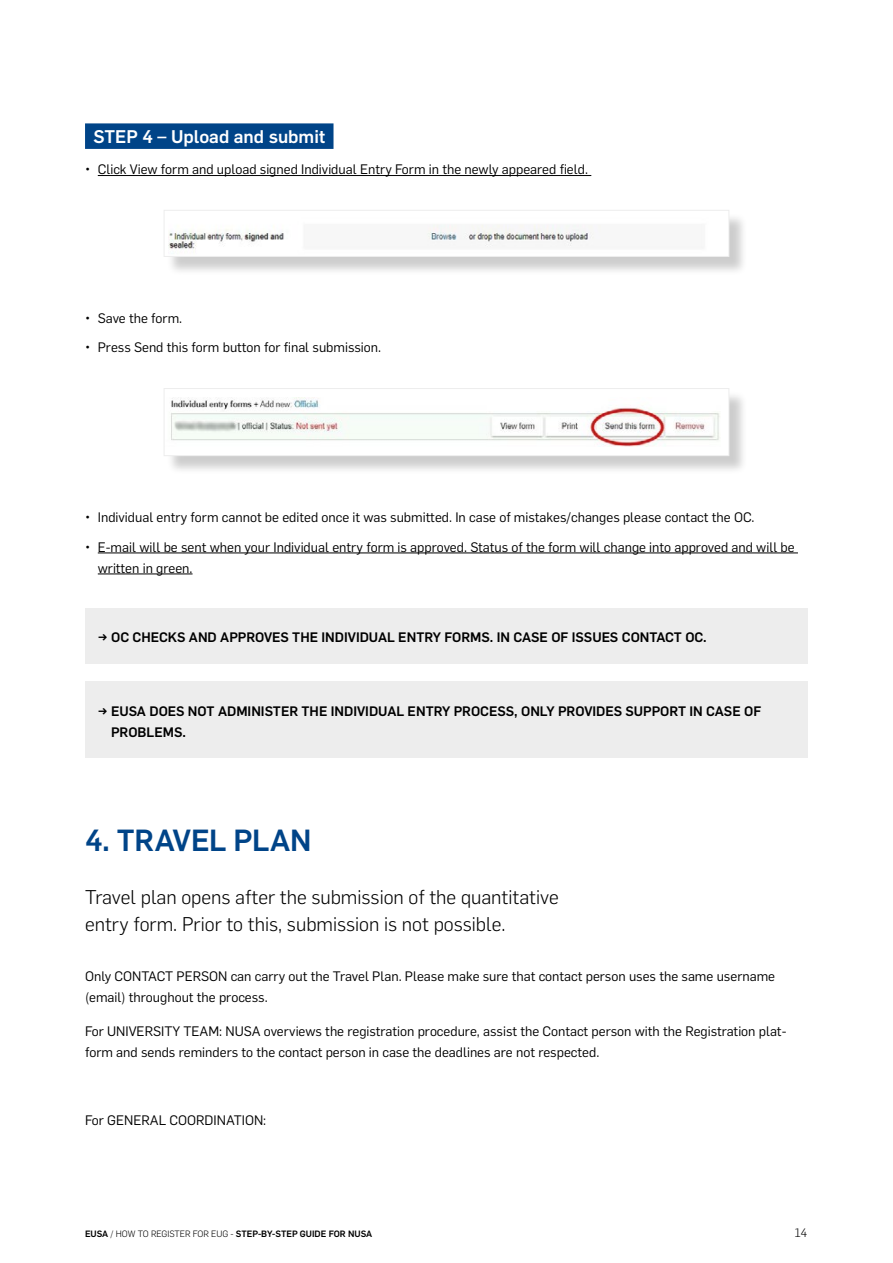
<style>
.page{position:relative;width:893px;height:1263px;background:#fff}
.page>*{position:absolute;margin:0;border:0;box-sizing:border-box;transform-origin:0 0}
.t1{font:500 30px "Flama";letter-spacing:-.005em;color:#048}
.t2{font:300 19.5px/27px "Flama";color:#000}
.t3{font:500 18px "Flama";color:#fff}
.t4{font:13.5px/21px "Flama";color:#000}
.t5{font:500 13.5px/21px "Flama";color:#000}
.t6{font:300 12px "Flama";color:#000}
.t7{font:500 9px "Flama";color:#000}
.s1{font-weight:300}
</style>
<div class="page">
<div style="left:85px;top:123px;width:248px;height:26px;background:#048"></div>
<hr style="left:98px;top:175px;width:493px;height:1px;background:#000">
<hr style="left:98px;top:553px;width:700px;height:1px;background:#000">
<hr style="left:98px;top:574px;width:95px;height:1px;background:#000">
<div style="left:166px;top:212px;width:582px;height:63px;background:#000;opacity:.2"></div>
<img style="left:168px;top:212px;width:557px;height:43px">
<div style="left:164px;top:210px;width:565px;height:47px;border:1px solid #ededed"></div>
<div style="left:166px;top:390px;width:582px;height:85px;background:#000;opacity:.2"></div>
<div style="left:164px;top:388px;width:565px;height:68px;background:#fff"></div>
<img style="left:171px;top:397px;width:549px;height:50px">
<div style="left:164px;top:388px;width:565px;height:68px;border:1px solid #ededed"></div>
<div style="left:85px;top:608px;width:723px;height:55px;background:#ededed"></div>
<div style="left:85px;top:681px;width:723px;height:77px;background:#ededed"></div>
<h3 class="t3" style="left:94px;top:124px;width:233px">STEP 4 – Upload and submit</h3>
<p class="t4" style="left:85px;top:158px;width:504px">• Click View form and upload signed Individual Entry Form in the newly appeared field.</p>
<p class="t4" style="left:85px;top:307px;width:99px">• Save the form.</p>
<p class="t4" style="left:85px;top:336px;width:298px">• Press Send this form button for final submission.</p>
<p class="t4" style="left:85px;top:506px;width:671px">• Individual entry form cannot be edited once it was submitted. In case of mistakes/changes please contact the OC.</p>
<p class="t4" style="left:98px;top:535px;width:698px;text-indent:-13px">• E-mail will be sent when your Individual entry form is approved. Status of the form will change into approved and will be written in green.</p>
<p class="t5" style="left:98px;top:626px;width:610px">→ OC CHECKS AND APPROVES THE INDIVIDUAL ENTRY FORMS. IN CASE OF ISSUES CONTACT OC.</p>
<p class="t5" style="left:111px;top:699px;width:652px;text-indent:-13px">→ EUSA DOES NOT ADMINISTER THE INDIVIDUAL ENTRY PROCESS, ONLY PROVIDES SUPPORT IN CASE OF<br>PROBLEMS.</p>
<h1 class="t1" style="left:85px;top:819px;width:228px">4. TRAVEL PLAN</h1>
<h2 class="t2" style="left:85px;top:882px;width:475px">Travel plan opens after the submission of the quantitative entry form. Prior to this, submission is not possible.</h2>
<p class="t4" style="left:85px;top:965px;width:692px">Only CONTACT PERSON can carry out the Travel Plan. Please make sure that contact person uses the same username (email) throughout the process.</p>
<p class="t4" style="left:85px;top:1020px;width:703px">For UNIVERSITY TEAM: NUSA overviews the registration procedure, assist the Contact person with the Registration plat&shy;form and sends reminders to the contact person in case the deadlines are not respected.</p>
<p class="t4" style="left:85px;top:1108px;width:183px">For GENERAL COORDINATION:</p>
<p class="t7" style="left:85px;top:1228px;width:289px">EUSA <span class="s1">/ HOW TO REGISTER FOR EUG -</span> STEP-BY-STEP GUIDE FOR NUSA</p>
<p class="t6" style="left:795px;top:1225px;width:14px">14</p>
</div>
